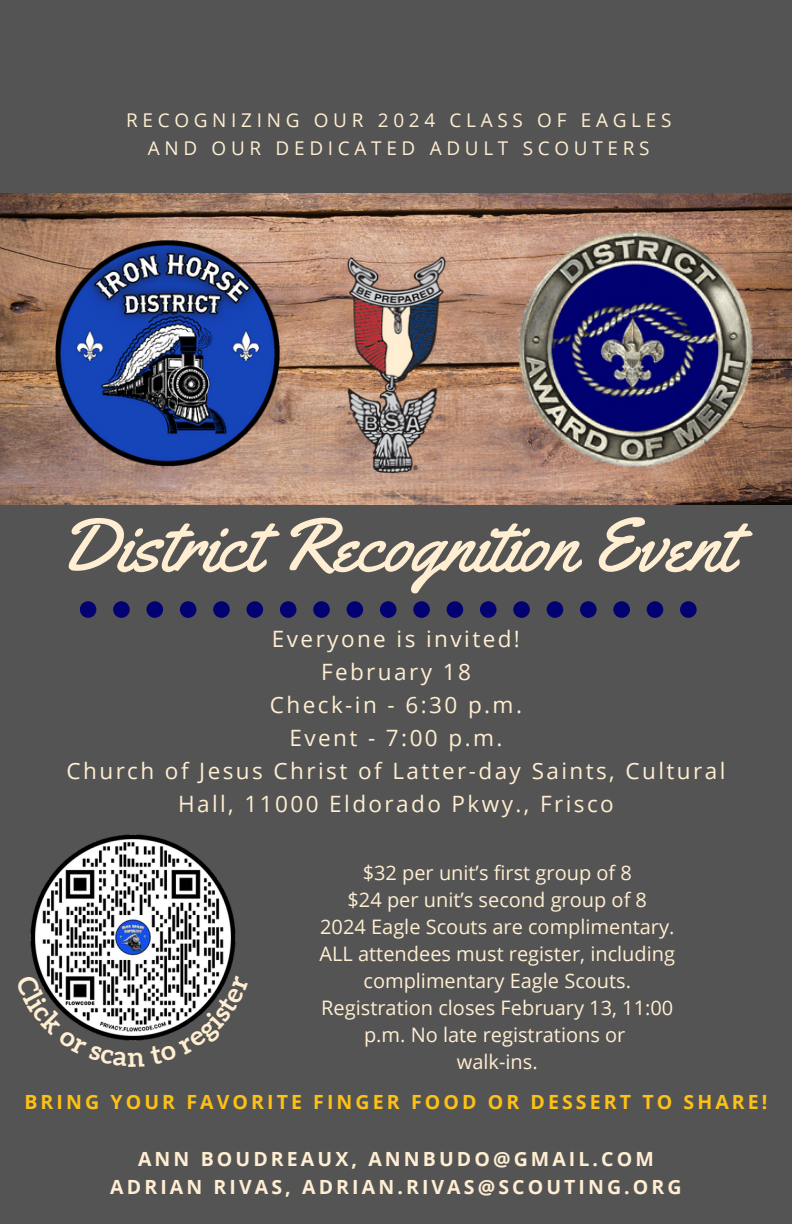
<style>
.page{position:relative;width:792px;height:1224px;background:#545454}
.page>*{position:absolute;margin:0;border:0;box-sizing:border-box;transform-origin:0 0}
.t1{font:75.4px "Yellowtail";color:#ffeed1}
.t2{font:22.6px/33px "Open Sans";letter-spacing:.105em;color:#ffeed1;text-align:center}
.t3{font:20px/27px "Open Sans";color:#ffeed1;text-align:center}
.t4{font:700 19.6px/28.4px "Open Sans";letter-spacing:.16em;color:#ffeed1;text-align:center}
.t5{font:700 19.6px "Open Sans";letter-spacing:.16em;color:#fdc116}
.t6{font:19px/28.2px "Open Sans";letter-spacing:.25em;color:#ffeed1;text-align:center}
</style>
<div class="page">
<img style="left:0;top:194px;width:792px;height:310px">
<svg style="left:80px;top:602px;width:617px;height:16px"></svg>
<img style="left:517px;top:229px;width:238px;height:240px">
<img style="left:343px;top:253px;width:107px;height:222px">
<img style="left:26px;top:831px;width:213px;height:213px;border-radius:50%">
<img style="left:37px;top:220px;width:271px;height:259px">
<svg style="left:33px;top:974px;width:199px;height:70px"></svg>
<p class="t6" style="left:126px;top:106px;width:547px">RECOGNIZING OUR 2024 CLASS OF EAGLES<br>AND OUR DEDICATED ADULT SCOUTERS</p>
<p class="t1" style="left:58px;top:498px;width:678px">District Recognition Event</p>
<p class="t2" style="left:67px;top:621px;width:660px">Everyone is invited!<br>February 18<br>Check-in - 6:30 p.m.<br>Event - 7:00 p.m.<br>Church of Jesus Christ of Latter-day Saints, Cultural<br>Hall, 11000 Eldorado Pkwy., Frisco</p>
<p class="t3" style="left:320px;top:859px;width:357px">$32 per unit’s first group of 8<br>$24 per unit’s second group of 8<br>2024 Eagle Scouts are complimentary.<br>ALL attendees must register, including complimentary Eagle Scouts.<br>Registration closes February 13, 11:00 p.m. No late registrations or<br>walk-ins.</p>
<p class="t5" style="left:24px;top:1088px;width:745px">BRING YOUR FAVORITE FINGER FOOD OR DESSERT TO SHARE!</p>
<h1 class="t4" style="left:110px;top:1144px;width:573px">ANN BOUDREAUX, ANNBUDO@GMAIL.COM<br>ADRIAN RIVAS, ADRIAN.RIVAS@SCOUTING.ORG</h1>
</div>
